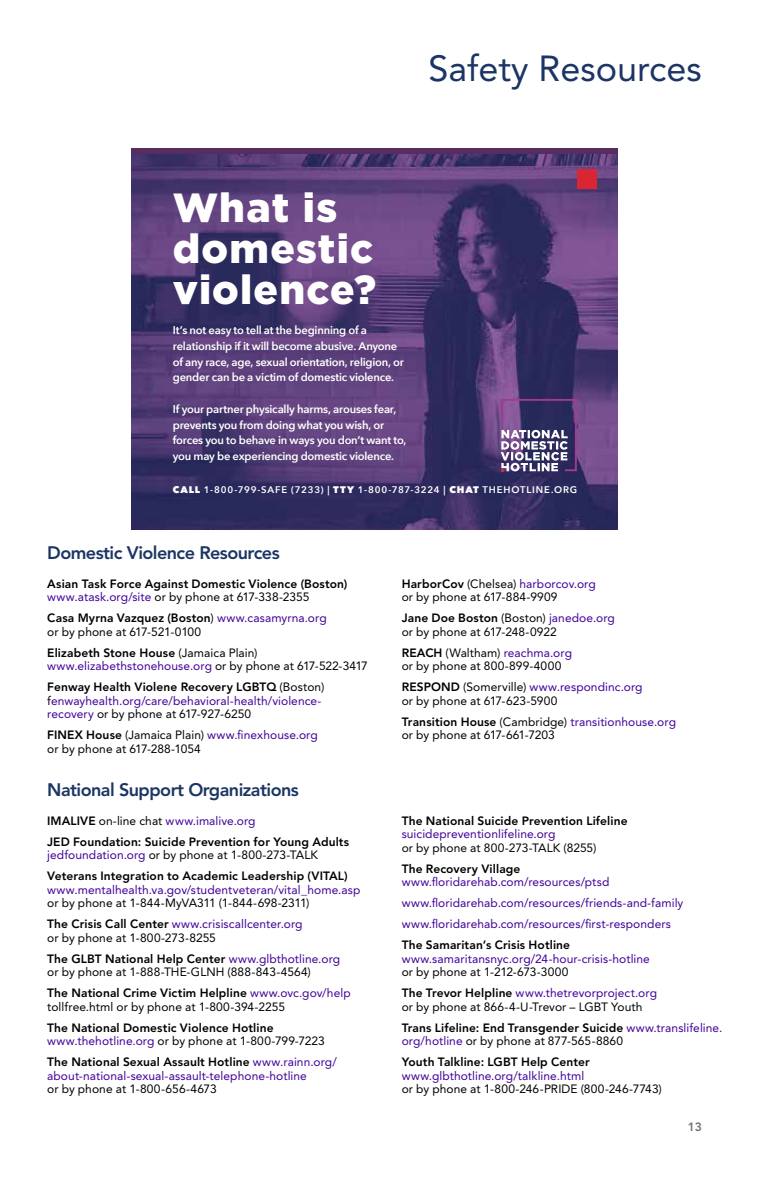
<style>
.page{position:relative;width:783px;height:1188px;background:#fff}
.page>*{position:absolute;margin:0;border:0;box-sizing:border-box;transform-origin:0 0}
.t1{font:900 40.65px/40.8px "Gotham";letter-spacing:.03em;color:#fff}
.t2{font:36px "Avenir LT Std";color:#1c3564}
.t3{font:800 18px "Avenir LT Std";letter-spacing:-.03em;color:#1c3564}
.t4{font:12px/13.5px "Avenir LT Std";letter-spacing:.005em;color:#000}
.t5{font:12px/13.5px "Avenir LT Std";letter-spacing:.005em;color:#410099}
.t6{font:800 12px/21px "Avenir LT Std";letter-spacing:.01em;color:#000}
.t7{font:800 12px "Avenir LT Std";color:#6f7271}
.t8{font:600 11.25px/15.8px "Avenir Next";letter-spacing:-.02em;color:#fff}
.t9{font:600 9.6px "Avenir Next";letter-spacing:.085em;color:#fff}
.s1{font-weight:800}
.s2{font-weight:400;color:#410099}
.s3{font-weight:400}
.s4{color:#410099}
.s5{font-weight:800;color:#000}
.s6{color:#000}
</style>
<div class="page">
<img style="left:131px;top:155px;width:487px;height:374px">
<div style="left:578px;top:170px;width:19px;height:19px;background:#d92632"></div>
<svg style="left:500px;top:398px;width:78px;height:74px;background:#6a5c89"></svg>
<h2 class="t2" style="left:428px;top:48px;width:275px">Safety Resources</h2>
<h1 class="t1" style="left:173px;top:187px;width:205px">What is domestic violence?</h1>
<p class="t8" style="left:173px;top:322px;width:233px">It’s not easy to tell at the beginning of a relationship if it will become abusive. Anyone of any race, age, sexual orientation, religion, or gender can be a victim of domestic violence.</p>
<p class="t8" style="left:173px;top:401px;width:235px">If your partner physically harms, arouses fear, prevents you from doing what you wish, or forces you to behave in ways you don’t want to, you may be experiencing domestic violence.</p>
<p class="t9" style="left:173px;top:481px;width:406px"><span class="s1">CALL</span> 1-800-799-SAFE (7233) | <span class="s1">TTY</span> 1-800-787-3224 | <span class="s1">CHAT</span> THEHOTLINE.ORG</p>
<h3 class="t3" style="left:47px;top:542px;width:234px">Domestic Violence Resources</h3>
<p class="t6" style="left:47px;top:577px;width:302px;line-height:13.5px">Asian Task Force Against Domestic Violence (Boston) <span class="s2">www.atask.org/site</span> <span class="s3">or by phone at 617-338-2355</span></p>
<p class="t4" style="left:47px;top:611px;width:281px"><span class="s1">Casa Myrna Vazquez (Boston</span>) <span class="s4">www.casamyrna.org </span>or by phone at 617-521-0100</p>
<p class="t4" style="left:47px;top:646px;width:322px"><span class="s1">Elizabeth Stone House</span> (Jamaica Plain) <span class="s4">www.elizabethstonehouse.org</span> or by phone at 617-522-3417</p>
<p class="t5" style="left:47px;top:680px;width:279px"><span class="s5">Fenway Health Violene Recovery LGBTQ</span> <span class="s6">(Boston) f</span>enwayhealth.org/care/behavioral-health/violence&shy;recovery <span class="s6">or by phone at 617-927-6250</span></p>
<p class="t4" style="left:47px;top:728px;width:272px"><span class="s1">FINEX House</span> (Jamaica Plain) <span class="s4">www.finexhouse.org </span>or by phone at 617-288-1054</p>
<h3 class="t3" style="left:47px;top:779px;width:253px">National Support Organizations</h3>
<p class="t6" style="left:47px;top:810px;width:304px">IMALIVE <span class="s3">on-line chat</span> <span class="s2">www.imalive.org<br></span>JED Foundation: Suicide Prevention for Young Adults</p>
<p class="t6" style="left:47px;top:844px;width:302px"><span class="s2">jedfoundation.org</span> <span class="s3">or by phone at 1-800-273-TALK<br></span>Veterans Integration to Academic Leadership (VITAL)</p>
<p class="t5" style="left:47px;top:883px;width:315px">www.mentalhealth.va.gov/studentveteran/vital_home.asp</p>
<p class="t4" style="left:47px;top:892px;width:264px;line-height:21px">or by phone at 1-844-MyVA311 (1-844-698-2311)<br><span class="s1">The Crisis Call Center</span> <span class="s4">www.crisiscallcenter.org</span></p>
<p class="t4" style="left:47px;top:927px;width:295px;line-height:21px">or by phone at 1-800-273-8255<br><span class="s1">The GLBT National Help Center</span> <span class="s4">www.glbthotline.org</span></p>
<p class="t4" style="left:47px;top:961px;width:305px;line-height:21px">or by phone at 1-888-THE-GLNH (888-843-4564)<br><span class="s1">The National Crime Victim Helpline</span> <span class="s4">www.ovc.gov/help</span></p>
<p class="t4" style="left:47px;top:1000px;width:239px">tollfree.html or by phone at 1-800-394-2255</p>
<p class="t6" style="left:47px;top:1021px;width:279px;line-height:13.5px">The National Domestic Violence Hotline <span class="s2">www.thehotline.org</span> <span class="s3">or by phone at 1-800-799-7223</span></p>
<p class="t5" style="left:47px;top:1055px;width:291px"><span class="s5">The National Sexual Assault Hotline</span> www.rainn.org/ about-national-sexual-assault-telephone-hotline</p>
<p class="t4" style="left:47px;top:1082px;width:171px">or by phone at 1-800-656-4673</p>
<p class="t4" style="left:402px;top:577px;width:196px"><span class="s1">HarborCov</span> (Chelsea) <span class="s4">harborcov.org </span>or by phone at 617-884-9909</p>
<p class="t4" style="left:402px;top:611px;width:215px"><span class="s1">Jane Doe Boston</span> (Boston) <span class="s4">janedoe.org </span>or by phone at 617-248-0922</p>
<p class="t4" style="left:402px;top:646px;width:172px"><span class="s1">REACH</span> (Waltham) <span class="s4">reachma.org </span>or by phone at 800-899-4000</p>
<p class="t4" style="left:402px;top:680px;width:242px"><span class="s1">RESPOND</span> (Somerville) <span class="s4">www.respondinc.org </span>or by phone at 617-623-5900</p>
<p class="t4" style="left:402px;top:715px;width:276px"><span class="s1">Transition House</span> (Cambridge) <span class="s4">transitionhouse.org </span>or by phone at 617-661-7203</p>
<p class="t6" style="left:402px;top:810px;width:227px">The National Suicide Prevention Lifeline</p>
<p class="t5" style="left:402px;top:827px;width:155px">suicidepreventionlifeline.org</p>
<p class="t4" style="left:402px;top:841px;width:196px">or by phone at 800-273-TALK (8255)</p>
<p class="t6" style="left:402px;top:858px;width:120px">The Recovery Village</p>
<p class="t5" style="left:402px;top:871px;width:283px;line-height:21px">www.floridarehab.com/resources/ptsd www.floridarehab.com/resources/friends-and-family www.floridarehab.com/resources/first-responders</p>
<p class="t6" style="left:402px;top:934px;width:170px">The Samaritan’s Crisis Hotline</p>
<p class="t5" style="left:402px;top:952px;width:250px">www.samaritansnyc.org/24-hour-crisis-hotline</p>
<p class="t4" style="left:402px;top:961px;width:257px;line-height:21px">or by phone at 1-212-673-3000<br><span class="s1">The Trevor Helpline</span> <span class="s4">www.thetrevorproject.org</span></p>
<p class="t4" style="left:402px;top:996px;width:320px;line-height:21px">or by phone at 866-4-U-Trevor – LGBT Youth<br><span class="s1">Trans Lifeline: End Transgender Suicide</span> <span class="s4">www.translifeline.</span></p>
<p class="t6" style="left:402px;top:1030px;width:223px"><span class="s2">org/hotline</span> <span class="s3">or by phone at 877-565-8860<br></span>Youth Talkline: LGBT Help Center</p>
<p class="t5" style="left:402px;top:1069px;width:184px">www.glbthotline.org/talkline.html</p>
<p class="t4" style="left:402px;top:1082px;width:262px">or by phone at 1-800-246-PRIDE (800-246-7743)</p>
<p class="t7" style="left:688px;top:1119px;width:16px">13</p>
</div>
